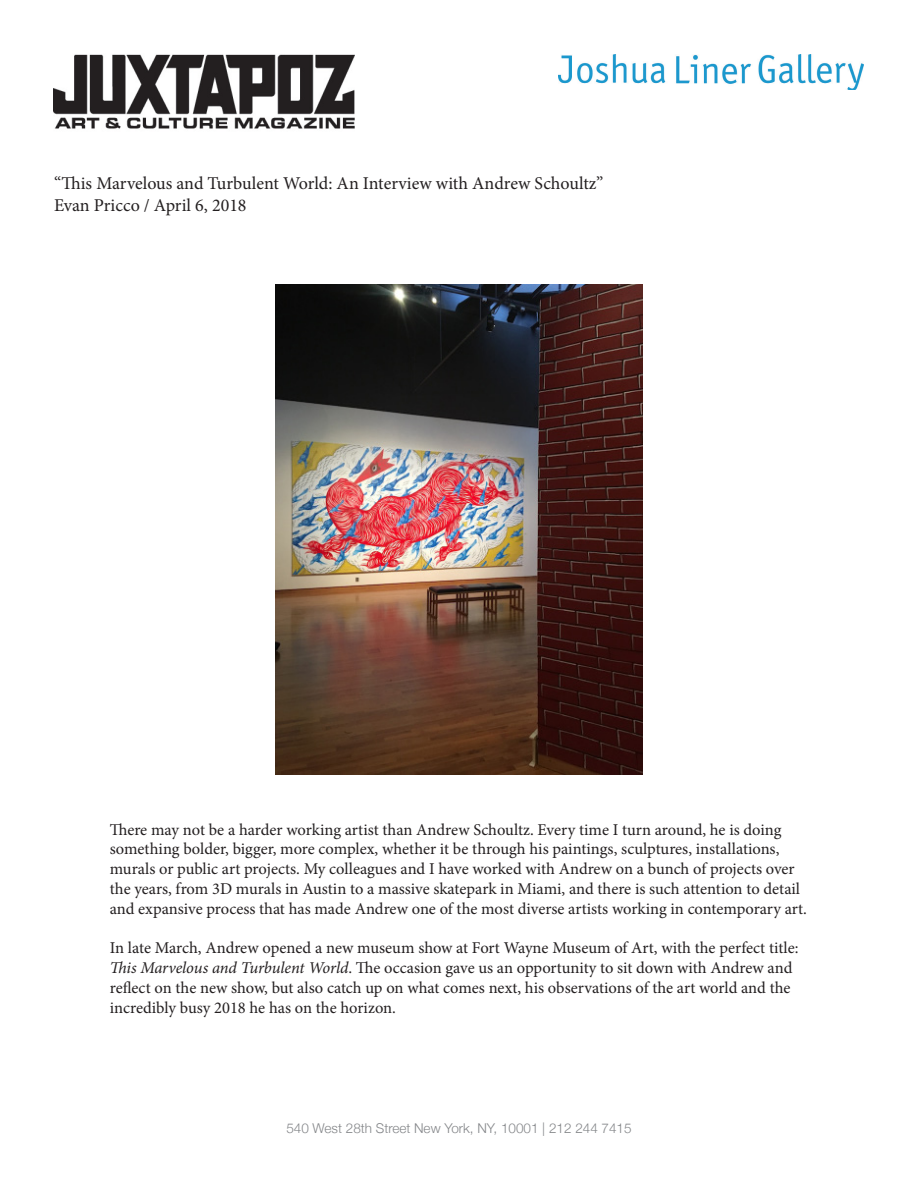
<style>
.page{position:relative;width:918px;height:1188px;background:#fff}
.page>*{position:absolute;margin:0;border:0;box-sizing:border-box;transform-origin:0 0}
.t1{font:18px "Minion Pro";letter-spacing:-.005em;color:#231f20}
.t2{font:16.5px/19.8px "Minion Pro";letter-spacing:-.005em;color:#231f20}
.t3{font:300 13.5px "Helvetica Neue";color:#848689}
.s1{font-style:italic}
</style>
<div class="page">
<img style="left:559px;top:54px;width:305px;height:36px">
<img style="left:275px;top:284px;width:368px;height:491px">
<img style="left:54px;top:54px;width:300px;height:75px">
<p class="t1" style="left:54px;top:172px;width:551px">“This Marvelous and Turbulent World: An Interview with Andrew Schoultz”</p>
<p class="t1" style="left:54px;top:193px;width:194px">Evan Pricco / April 6, 2018</p>
<p class="t2" style="left:110px;top:820px;width:699px">There may not be a harder working artist than Andrew Schoultz. Every time I turn around, he is doing something bolder, bigger, more complex, whether it be through his paintings, sculptures, installations, murals or public art projects. My colleagues and I have worked with Andrew on a bunch of projects over the years, from 3D murals in Austin to a massive skatepark in Miami, and there is such attention to detail and expansive process that has made Andrew one of the most diverse artists working in contemporary art.</p>
<p class="t2" style="left:110px;top:938px;width:690px">In late March, Andrew opened a new museum show at Fort Wayne Museum of Art, with the perfect title:<br><span class="s1">This Marvelous and Turbulent World</span>. The occasion gave us an opportunity to sit down with Andrew and reflect on the new show, but also catch up on what comes next, his observations of the art world and the incredibly busy 2018 he has on the horizon.</p>
<p class="t3" style="left:286px;top:1117px;width:347px">540 West 28th Street New York, NY, 10001 | 212 244 7415</p>
</div>
